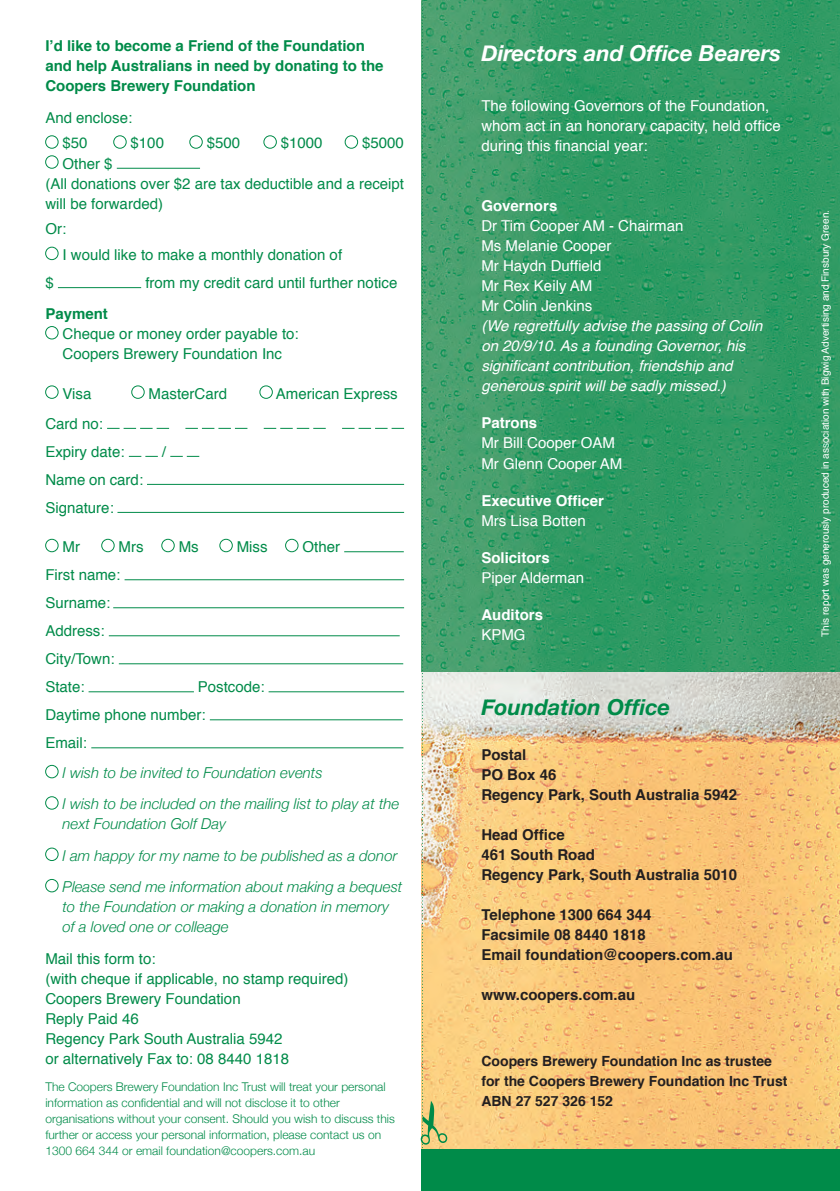
<style>
.page{position:relative;width:840px;height:1191px;background:#fff}
.page>*{position:absolute;margin:0;border:0;box-sizing:border-box;transform-origin:0 0}
.t1{font:italic 700 22px "Helvetica Neue";color:#fff}
.t2{font:italic 700 22px "Helvetica Neue";color:#008b49}
.t3{font:15px/20px "Helvetica";color:#008b49}
.t4{font:italic 300 15px/31.4px "Helvetica Neue";color:#008b49}
.t5{font:15px/20px "Helvetica";color:#fff}
.t6{font:700 15px/20px "Helvetica";color:#231f20}
.t7{font:italic 15px/20px "Helvetica";color:#fff}
.t8{font:700 15px/20px "Helvetica";color:#008b49}
.t9{font:700 15px "Helvetica";color:#fff}
.t10{font:700 14px/20px "Helvetica";color:#231f20}
.t11{font:300 12px/16px "Helvetica Neue";color:#008b49}
.t12{font:10px "Helvetica";color:#fff}
</style>
<div class="page">
<img style="left:447px;top:0;width:392px;height:672px">
<img style="left:447px;top:672px;width:392px;height:477px">
<div style="left:45px;top:135px;width:13px;height:13px;border:1px solid #008b49;border-radius:50%"></div>
<div style="left:113px;top:135px;width:13px;height:13px;border:1px solid #008b49;border-radius:50%"></div>
<div style="left:189px;top:135px;width:13px;height:13px;border:1px solid #008b49;border-radius:50%"></div>
<div style="left:263px;top:135px;width:13px;height:13px;border:1px solid #008b49;border-radius:50%"></div>
<div style="left:345px;top:135px;width:12px;height:13px;border:1px solid #008b49;border-radius:50%"></div>
<div style="left:45px;top:155px;width:13px;height:13px;border:1px solid #008b49;border-radius:50%"></div>
<hr style="left:117px;top:168px;width:83px;height:1px;background:#008b49">
<div style="left:45px;top:247px;width:13px;height:13px;border:1px solid #008b49;border-radius:50%"></div>
<hr style="left:58px;top:287px;width:83px;height:1px;background:#008b49">
<div style="left:45px;top:326px;width:13px;height:13px;border:1px solid #008b49;border-radius:50%"></div>
<div style="left:45px;top:386px;width:13px;height:12px;border:1px solid #008b49;border-radius:50%"></div>
<div style="left:131px;top:386px;width:13px;height:12px;border:1px solid #008b49;border-radius:50%"></div>
<div style="left:259px;top:386px;width:13px;height:12px;border:1px solid #008b49;border-radius:50%"></div>
<svg style="left:107px;top:428px;width:62px;height:1px"></svg>
<svg style="left:185px;top:428px;width:62px;height:1px"></svg>
<svg style="left:263px;top:428px;width:62px;height:1px"></svg>
<svg style="left:342px;top:428px;width:62px;height:1px"></svg>
<svg style="left:129px;top:456px;width:29px;height:1px"></svg>
<svg style="left:170px;top:456px;width:29px;height:1px"></svg>
<hr style="left:147px;top:484px;width:257px;height:1px;background:#008b49">
<hr style="left:117px;top:512px;width:287px;height:1px;background:#008b49">
<div style="left:45px;top:539px;width:13px;height:13px;border:1px solid #008b49;border-radius:50%"></div>
<div style="left:101px;top:539px;width:13px;height:13px;border:1px solid #008b49;border-radius:50%"></div>
<div style="left:161px;top:539px;width:13px;height:13px;border:1px solid #008b49;border-radius:50%"></div>
<div style="left:219px;top:539px;width:13px;height:13px;border:1px solid #008b49;border-radius:50%"></div>
<div style="left:285px;top:539px;width:13px;height:13px;border:1px solid #008b49;border-radius:50%"></div>
<hr style="left:344px;top:551px;width:59px;height:1px;background:#008b49">
<hr style="left:124px;top:579px;width:280px;height:1px;background:#008b49">
<hr style="left:113px;top:607px;width:291px;height:1px;background:#008b49">
<hr style="left:109px;top:635px;width:290px;height:1px;background:#008b49">
<hr style="left:119px;top:663px;width:284px;height:1px;background:#008b49">
<hr style="left:88px;top:691px;width:106px;height:1px;background:#008b49">
<hr style="left:268px;top:691px;width:136px;height:1px;background:#008b49">
<hr style="left:210px;top:719px;width:192px;height:1px;background:#008b49">
<hr style="left:91px;top:747px;width:312px;height:1px;background:#008b49">
<div style="left:45px;top:765px;width:13px;height:13px;border:1px solid #008b49;border-radius:50%"></div>
<div style="left:45px;top:796px;width:13px;height:13px;border:1px solid #008b49;border-radius:50%"></div>
<div style="left:45px;top:848px;width:13px;height:12px;border:1px solid #008b49;border-radius:50%"></div>
<div style="left:45px;top:879px;width:13px;height:13px;border:1px solid #008b49;border-radius:50%"></div>
<svg style="left:420px;top:0;width:27px;height:1191px;background:#90b787"></svg>
<div style="left:422px;top:1149px;width:417px;height:42px;background:#008b49"></div>
<p class="t8" style="left:45px;top:36px;width:339px">I’d like to become a Friend of the Foundation and help Australians in need by donating to the<br>Coopers Brewery Foundation</p>
<p class="t3" style="left:62px;top:105px;width:71px;line-height:25.6px;text-indent:-17px">And enclose: $50</p>
<p class="t3" style="left:130px;top:134px;width:35px">$100</p>
<p class="t3" style="left:206px;top:134px;width:35px">$500</p>
<p class="t3" style="left:280px;top:134px;width:43px">$1000</p>
<p class="t3" style="left:362px;top:134px;width:43px">$5000</p>
<p class="t3" style="left:45px;top:154px;width:360px;text-indent:17px">Other $<br>(All donations over $2 are tax deductible and a receipt will be forwarded)</p>
<p class="t3" style="left:62px;top:216px;width:281px;line-height:25.6px;text-indent:-17px">Or:<br>I would like to make a monthly donation of</p>
<p class="t3" style="left:45px;top:273px;width:10px">$</p>
<p class="t3" style="left:145px;top:273px;width:253px">from my credit card until further notice</p>
<p class="t8" style="left:45px;top:304px;width:64px">Payment</p>
<p class="t3" style="left:62px;top:324px;width:237px">Cheque or money order payable to:<br>Coopers Brewery Foundation Inc</p>
<p class="t3" style="left:62px;top:384px;width:30px">Visa</p>
<p class="t3" style="left:148px;top:384px;width:80px">MasterCard</p>
<p class="t3" style="left:276px;top:384px;width:123px">American Express</p>
<p class="t3" style="left:45px;top:410px;width:81px;line-height:28px">Card no:<br>Expiry date:</p>
<p class="t3" style="left:162px;top:442px;width:6px">/</p>
<p class="t3" style="left:45px;top:466px;width:99px;line-height:28px">Name on card:<br>Signature:</p>
<p class="t3" style="left:62px;top:537px;width:19px">Mr</p>
<p class="t3" style="left:118px;top:537px;width:26px">Mrs</p>
<p class="t3" style="left:178px;top:537px;width:21px">Ms</p>
<p class="t3" style="left:236px;top:537px;width:32px">Miss</p>
<p class="t3" style="left:302px;top:537px;width:39px">Other</p>
<p class="t3" style="left:45px;top:561px;width:76px;line-height:28px">First name:<br>Surname:<br>Address:<br>City/Town:<br>State:</p>
<p class="t3" style="left:45px;top:673px;width:220px;line-height:28px;text-indent:152px">Postcode:<br>Daytime phone number:<br>Email:</p>
<p class="t4" style="left:62px;top:757px;width:338px">I wish to be invited to Foundation events<br>I wish to be included on the mailing list to play at the</p>
<p class="t4" style="left:62px;top:808px;width:341px">next Foundation Golf Day<br>I am happy for my name to be published as a donor<br>Please send me information about making a bequest</p>
<p class="t4" style="left:62px;top:896px;width:328px;line-height:20px">to the Foundation or making a donation in memory of a loved one or colleage</p>
<p class="t3" style="left:45px;top:948px;width:304px">Mail this form to:<br>(with cheque if applicable, no stamp required)<br>Coopers Brewery Foundation<br>Reply Paid 46<br>Regency Park South Australia 5942<br>or alternatively Fax to: 08 8440 1818</p>
<p class="t11" style="left:45px;top:1078px;width:351px">The Coopers Brewery Foundation Inc Trust will treat your personal information as confidential and will not disclose it to other organisations without your consent. Should you wish to discuss this further or access your personal information, please contact us on 1300 664 344 or email foundation@coopers.com.au</p>
<h1 class="t1" style="left:481px;top:40px;width:301px">Directors and Office Bearers</h1>
<p class="t5" style="left:481px;top:97px;width:301px">The following Governors of the Foundation, whom act in an honorary capacity, held office during this financial year:</p>
<p class="t9" style="left:481px;top:194px;width:77px">Governors</p>
<p class="t5" style="left:481px;top:217px;width:203px">Dr Tim Cooper AM - Chairman<br>Ms Melanie Cooper<br>Mr Haydn Duffield<br>Mr Rex Keily AM<br>Mr Colin Jenkins</p>
<p class="t7" style="left:481px;top:316px;width:282px">(We regretfully advise the passing of Colin on 20/9/10. As a founding Governor, his significant contribution, friendship and generous spirit will be sadly missed.)</p>
<p class="t9" style="left:481px;top:411px;width:57px">Patrons</p>
<p class="t5" style="left:481px;top:434px;width:142px">Mr Bill Cooper OAM<br>Mr Glenn Cooper AM</p>
<p class="t9" style="left:481px;top:488px;width:124px">Executive Officer</p>
<p class="t5" style="left:481px;top:511px;width:106px">Mrs Lisa Botten</p>
<p class="t9" style="left:481px;top:545px;width:70px">Solicitors</p>
<p class="t5" style="left:481px;top:568px;width:104px">Piper Alderman</p>
<p class="t9" style="left:481px;top:602px;width:63px">Auditors</p>
<p class="t5" style="left:481px;top:625px;width:46px">KPMG</p>
<h1 class="t2" style="left:481px;top:693px;width:190px">Foundation Office</h1>
<p class="t6" style="left:481px;top:745px;width:257px">Postal<br>PO Box 46<br>Regency Park, South Australia 5942</p>
<p class="t6" style="left:481px;top:825px;width:257px">Head Office<br>461 South Road<br>Regency Park, South Australia 5010</p>
<p class="t6" style="left:481px;top:905px;width:253px">Telephone 1300 664 344<br>Facsimile 08 8440 1818<br>Email foundation@coopers.com.au</p>
<p class="t6" style="left:481px;top:985px;width:155px">www.coopers.com.au</p>
<p class="t10" style="left:481px;top:1051px;width:307px">Coopers Brewery Foundation Inc as trustee for the Coopers Brewery Foundation Inc Trust<br>ABN 27 527 326 152</p>
<p class="t12" style="left:817px;top:636px;width:428px;rotate:-90deg">This report was generously produced in association with Bigwig Advertising and Finsbury Green.</p>
</div>
